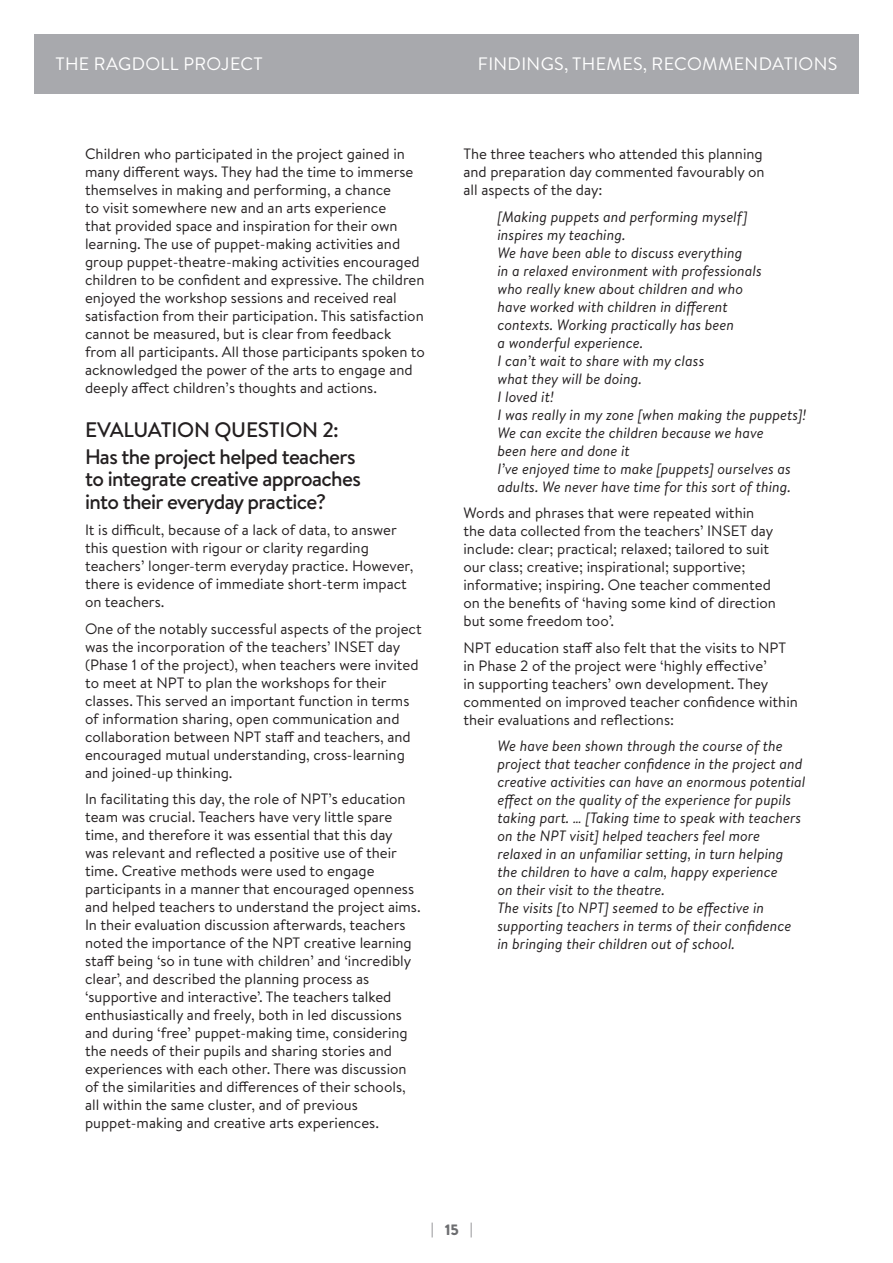
<style>
.page{position:relative;width:893px;height:1263px;background:#fff}
.page>*{position:absolute;margin:0;border:0;box-sizing:border-box;transform-origin:0 0}
.B_heading_sub{font:500 21px/22.5px "Brandon Text";letter-spacing:-.03em;color:#231f20}
.B_level_2_heading{font:500 21px "Brandon Text";letter-spacing:-.01em;color:#231f20}
.t1{font:18px "Brandon Text";letter-spacing:.02em;color:#fff}
.main_text{font:15px/18px "Brandon Text";color:#231f20}
.DM_displayed_matter{font:italic 15px/18px "Brandon Text";color:#231f20}
.DM_disp_matter_1st_l{font:italic 15px/18px "Brandon Text";color:#231f20}
.t2{font:15px "Brandon Text";color:#6c6d70}
.s1{font-weight:900}
</style>
<div class="page">
<div style="left:34px;top:34px;width:825px;height:60px;background:#a8a9ad"></div>
<p class="t1" style="left:55px;top:51px;width:209px">THE RAGDOLL PROJECT</p>
<p class="t1" style="left:478px;top:51px;width:361px">FINDINGS, THEMES, RECOMMENDATIONS</p>
<p class="main_text" style="left:85px;top:145px;width:341px">Children who participated in the project gained in many different ways. They had the time to immerse themselves in making and performing, a chance<br>to visit somewhere new and an arts experience<br>that provided space and inspiration for their own learning. The use of puppet-making activities and group puppet-theatre-making activities encouraged children to be confident and expressive. The children enjoyed the workshop sessions and received real satisfaction from their participation. This satisfaction cannot be measured, but is clear from feedback from all participants. All those participants spoken to acknowledged the power of the arts to engage and deeply affect children’s thoughts and actions.</p>
<p class="B_level_2_heading" style="left:85px;top:415px;width:255px">EVALUATION QUESTION 2:</p>
<p class="B_heading_sub" style="left:85px;top:445px;width:277px">Has the project helped teachers to integrate creative approaches into their everyday practice?</p>
<p class="main_text" style="left:85px;top:521px;width:330px">It is difficult, because of a lack of data, to answer this question with rigour or clarity regarding teachers’ longer-term everyday practice. However, there is evidence of immediate short-term impact on teachers.</p>
<p class="main_text" style="left:85px;top:619px;width:338px">One of the notably successful aspects of the project was the incorporation of the teachers’ INSET day (Phase 1 of the project), when teachers were invited to meet at NPT to plan the workshops for their classes. This served an important function in terms of information sharing, open communication and collaboration between NPT staff and teachers, and encouraged mutual understanding, cross-learning and joined-up thinking.</p>
<p class="main_text" style="left:85px;top:790px;width:337px">In facilitating this day, the role of NPT’s education team was crucial. Teachers have very little spare time, and therefore it was essential that this day<br>was relevant and reflected a positive use of their time. Creative methods were used to engage participants in a manner that encouraged openness and helped teachers to understand the project aims.<br>In their evaluation discussion afterwards, teachers noted the importance of the NPT creative learning staff being ‘so in tune with children’ and ‘incredibly clear’, and described the planning process as ‘supportive and interactive’. The teachers talked enthusiastically and freely, both in led discussions and during ‘free’ puppet-making time, considering the needs of their pupils and sharing stories and experiences with each other. There was discussion of the similarities and differences of their schools, all within the same cluster, and of previous puppet-making and creative arts experiences.</p>
<p class="main_text" style="left:463px;top:145px;width:303px;text-align:justify">The three teachers who attended this planning and preparation day commented favourably on all aspects of the day:</p>
<p class="DM_disp_matter_1st_l" style="left:497px;top:207px;width:251px">[Making puppets and performing myself] inspires my teaching.</p>
<p class="DM_displayed_matter" style="left:497px;top:243px;width:266px">We have been able to discuss everything<br>in a relaxed environment with professionals who really knew about children and who have worked with children in different contexts. Working practically has been<br>a wonderful experience.</p>
<p class="DM_displayed_matter" style="left:497px;top:351px;width:208px">I can’t wait to share with my class what they will be doing.</p>
<p class="DM_displayed_matter" style="left:497px;top:387px;width:58px">I loved it!</p>
<p class="DM_displayed_matter" style="left:497px;top:405px;width:310px">I was really in my zone [when making the puppets]!</p>
<p class="DM_displayed_matter" style="left:497px;top:423px;width:268px">We can excite the children because we have been here and done it</p>
<p class="DM_displayed_matter" style="left:497px;top:459px;width:295px">I’ve enjoyed time to make [puppets] ourselves as adults. We never have time for this sort of thing.</p>
<p class="main_text" style="left:463px;top:504px;width:314px">Words and phrases that were repeated within the data collected from the teachers’ INSET day include: clear; practical; relaxed; tailored to suit our class; creative; inspirational; supportive; informative; inspiring. One teacher commented on the benefits of ‘having some kind of direction but some freedom too’.</p>
<p class="main_text" style="left:463px;top:638px;width:336px">NPT education staff also felt that the visits to NPT in Phase 2 of the project were ‘highly effective’<br>in supporting teachers’ own development. They commented on improved teacher confidence within their evaluations and reflections:</p>
<p class="DM_disp_matter_1st_l" style="left:497px;top:737px;width:309px">We have been shown through the course of the project that teacher confidence in the project and creative activities can have an enormous potential effect on the quality of the experience for pupils taking part. … [Taking time to speak with teachers on the NPT visit] helped teachers feel more relaxed in an unfamiliar setting, in turn helping the children to have a calm, happy experience<br>on their visit to the theatre.</p>
<p class="DM_displayed_matter" style="left:497px;top:899px;width:295px">The visits [to NPT] seemed to be effective in supporting teachers in terms of their confidence in bringing their children out of school.</p>
<p class="t2" style="left:431px;top:1220px;width:44px">| <span class="s1">15</span> |</p>
</div>
